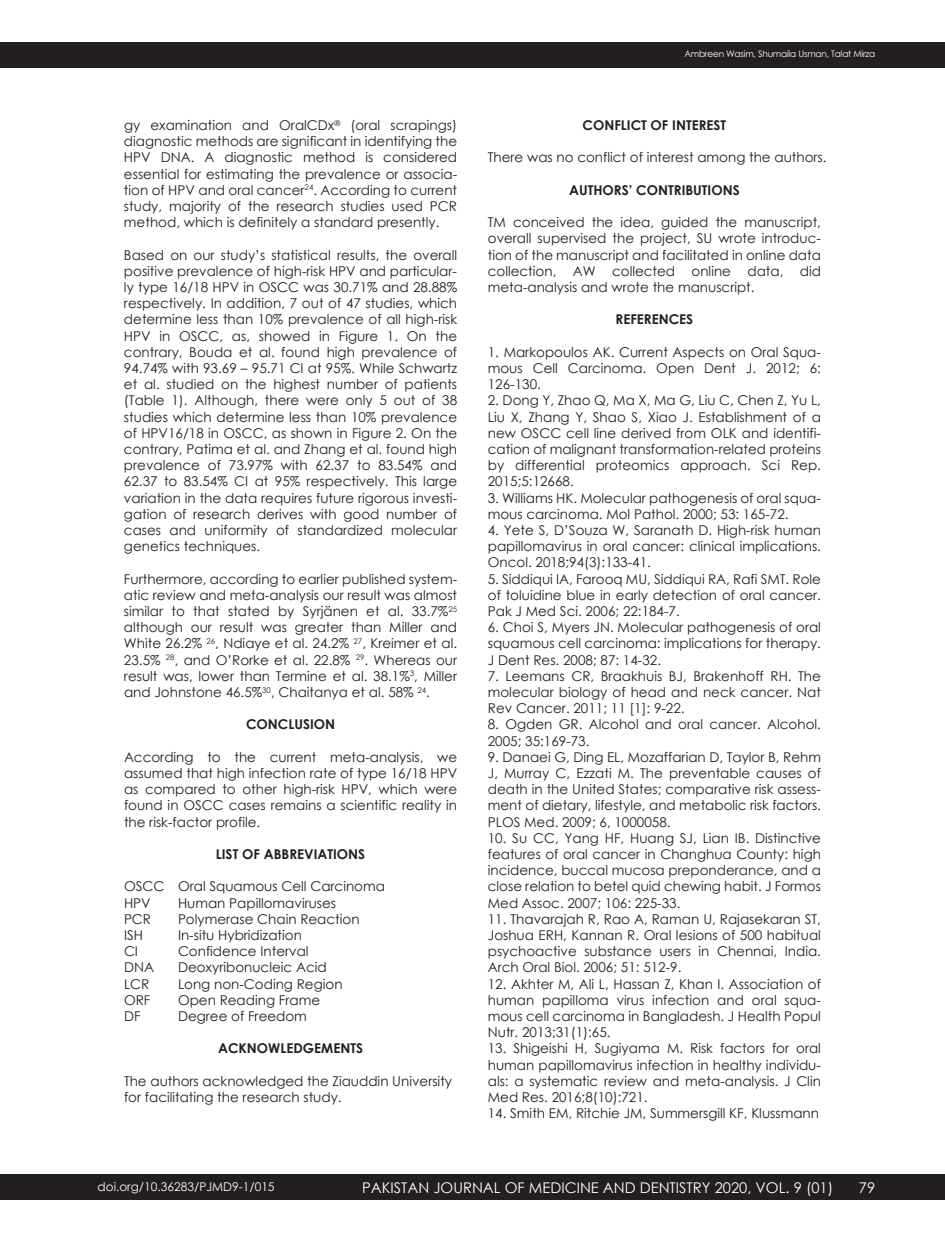
<style>
.page{position:relative;width:945px;height:1242px;background:#fff}
.page>*{position:absolute;margin:0;border:0;box-sizing:border-box;transform-origin:0 0}
.t1{font:14.7px "Century Gothic";color:#fff}
.t2{font:13.5px/16.2px "Century Gothic";color:#231f20;text-align:justify}
.t3{font:700 13.5px "Century Gothic";color:#231f20}
.t4{font:12px "Century Gothic";color:#fff}
.t5{font:9px "Century Gothic";letter-spacing:-.025em;color:#fff}
</style>
<div class="page">
<div style="left:0;top:42px;width:945px;height:26px;background:#231f20"></div>
<div style="left:0;top:1174px;width:945px;height:26px;background:#231f20"></div>
<p class="t2" style="left:124px;top:117px;width:335px">gy examination and OralCDx<sup>®</sup> (oral scrapings) diagnostic methods are significant in identifying the HPV DNA. A diagnostic method is considered essential for estimating the prevalence or associa&shy;tion of HPV and oral cancer<sup>24</sup>. According to current study, majority of the research studies used PCR method, which is definitely a standard presently.</p>
<p class="t2" style="left:124px;top:246px;width:335px">Based on our study’s statistical results, the overall positive prevalence of high-risk HPV and particular&shy;ly type 16/18 HPV in OSCC was 30.71% and 28.88% respectively. In addition, 7 out of 47 studies, which determine less than 10% prevalence of all high-risk HPV in OSCC, as, showed in Figure 1. On the contrary, Bouda et al. found high prevalence of 94.74% with 93.69 – 95.71 CI at 95%. While Schwartz et al. studied on the highest number of patients (Table 1). Although, there were only 5 out of 38 studies which determine less than 10% prevalence of HPV16/18 in OSCC, as shown in Figure 2. On the contrary, Patima et al. and Zhang et al. found high prevalence of 73.97% with 62.37 to 83.54% and 62.37 to 83.54% CI at 95% respectively. This large variation in the data requires future rigorous investi&shy;gation of research derives with good number of cases and uniformity of standardized molecular genetics techniques.</p>
<p class="t2" style="left:124px;top:570px;width:335px">Furthermore, according to earlier published system&shy;atic review and meta-analysis our result was almost similar to that stated by Syrjänen et al. 33.7%<sup>25 </sup>although our result was greater than Miller and White 26.2% <sup>26</sup>, Ndiaye et al. 24.2% <sup>27</sup>, Kreimer et al.<br>23.5% <sup>28</sup>, and O’Rorke et al. 22.8% <sup>29</sup>. Whereas our result was, lower than Termine et al. 38.1%<sup>3</sup>, Miller and Johnstone 46.5%<sup>30</sup>, Chaitanya et al. 58% <sup>24</sup>.</p>
<p class="t3" style="left:246px;top:716px;width:91px">CONCLUSION</p>
<p class="t2" style="left:124px;top:748px;width:335px">According to the current meta-analysis, we assumed that high infection rate of type 16/18 HPV as compared to other high-risk HPV, which were found in OSCC cases remains a scientific reality in the risk-factor profile.</p>
<p class="t3" style="left:216px;top:845px;width:151px">LIST OF ABBREVIATIONS</p>
<p class="t2" style="left:124px;top:878px;width:263px">OSCC Oral Squamous Cell Carcinoma<br>HPV</p>
<p class="t2" style="left:178px;top:894px;width:160px">Human Papillomaviruses</p>
<p class="t2" style="left:124px;top:910px;width:29px">PCR</p>
<p class="t2" style="left:178px;top:910px;width:183px">Polymerase Chain Reaction</p>
<p class="t2" style="left:124px;top:927px;width:20px">ISH</p>
<p class="t2" style="left:178px;top:927px;width:125px">In-situ Hybridization</p>
<p class="t2" style="left:124px;top:943px;width:16px">CI</p>
<p class="t2" style="left:178px;top:943px;width:132px">Confidence Interval</p>
<p class="t2" style="left:124px;top:959px;width:32px">DNA</p>
<p class="t2" style="left:178px;top:959px;width:150px">Deoxyribonucleic Acid</p>
<p class="t2" style="left:124px;top:975px;width:27px">LCR</p>
<p class="t2" style="left:178px;top:975px;width:166px">Long non-Coding Region</p>
<p class="t2" style="left:124px;top:991px;width:28px">ORF</p>
<p class="t2" style="left:178px;top:991px;width:144px">Open Reading Frame</p>
<p class="t2" style="left:124px;top:1008px;width:18px">DF</p>
<p class="t2" style="left:178px;top:1008px;width:130px">Degree of Freedom</p>
<p class="t3" style="left:218px;top:1040px;width:146px">ACKNOWLEDGEMENTS</p>
<p class="t2" style="left:124px;top:1072px;width:330px">The authors acknowledged the Ziauddin University for facilitating the research study.</p>
<p class="t5" style="left:684px;top:48px;width:192px">Ambreen Wasim, Shumaila Usman, Talat Mirza</p>
<p class="t3" style="left:583px;top:116px;width:145px">CONFLICT OF INTEREST</p>
<p class="t2" style="left:488px;top:149px;width:340px">There was no conflict of interest among the authors.</p>
<p class="t3" style="left:569px;top:181px;width:172px">AUTHORS’ CONTRIBUTIONS</p>
<p class="t2" style="left:488px;top:214px;width:335px">TM conceived the idea, guided the manuscript, overall supervised the project, SU wrote introduc&shy;tion of the manuscript and facilitated in online data collection, AW collected online data, did meta-analysis and wrote the manuscript.</p>
<p class="t3" style="left:616px;top:311px;width:79px">REFERENCES</p>
<p class="t2" style="left:488px;top:343px;width:335px">1. Markopoulos AK. Current Aspects on Oral Squa&shy;mous Cell Carcinoma. Open Dent J. 2012; 6:<br>126-130.</p>
<p class="t2" style="left:488px;top:392px;width:335px">2. Dong Y, Zhao Q, Ma X, Ma G, Liu C, Chen Z, Yu L, Liu X, Zhang Y, Shao S, Xiao J. Establishment of a new OSCC cell line derived from OLK and identifi&shy;cation of malignant transformation-related proteins by differential proteomics approach. Sci Rep.<br>2015;5:12668.</p>
<p class="t2" style="left:488px;top:489px;width:335px">3. Williams HK. Molecular pathogenesis of oral squa&shy;mous carcinoma. Mol Pathol. 2000; 53: 165-72.</p>
<p class="t2" style="left:488px;top:522px;width:335px">4. Yete S, D’Souza W, Saranath D. High-risk human papillomavirus in oral cancer: clinical implications.<br>Oncol. 2018;94(3):133-41.</p>
<p class="t2" style="left:488px;top:570px;width:335px">5. Siddiqui IA, Farooq MU, Siddiqui RA, Rafi SMT. Role of toluidine blue in early detection of oral cancer.<br>Pak J Med Sci. 2006; 22:184-7.</p>
<p class="t2" style="left:488px;top:619px;width:335px">6. Choi S, Myers JN. Molecular pathogenesis of oral squamous cell carcinoma: implications for therapy.<br>J Dent Res. 2008; 87: 14-32.</p>
<p class="t2" style="left:488px;top:667px;width:335px">7. Leemans CR, Braakhuis BJ, Brakenhoff RH. The molecular biology of head and neck cancer. Nat Rev Cancer. 2011; 11 [1]: 9-22.</p>
<p class="t2" style="left:488px;top:716px;width:335px">8. Ogden GR. Alcohol and oral cancer. Alcohol.<br>2005; 35:169-73.</p>
<p class="t2" style="left:488px;top:748px;width:335px">9. Danaei G, Ding EL, Mozaffarian D, Taylor B, Rehm J, Murray C, Ezzati M. The preventable causes of death in the United States; comparative risk assess&shy;ment of dietary, lifestyle, and metabolic risk factors.<br>PLOS Med. 2009; 6, 1000058.</p>
<p class="t2" style="left:488px;top:829px;width:335px">10. Su CC, Yang HF, Huang SJ, Lian IB. Distinctive features of oral cancer in Changhua County: high incidence, buccal mucosa preponderance, and a close relation to betel quid chewing habit. J Formos Med Assoc. 2007; 106: 225-33.</p>
<p class="t2" style="left:488px;top:910px;width:335px">11. Thavarajah R, Rao A, Raman U, Rajasekaran ST, Joshua ERH, Kannan R. Oral lesions of 500 habitual psychoactive substance users in Chennai, India.<br>Arch Oral Biol. 2006; 51: 512-9.</p>
<p class="t2" style="left:488px;top:975px;width:335px">12. Akhter M, Ali L, Hassan Z, Khan I. Association of human papilloma virus infection and oral squa&shy;mous cell carcinoma in Bangladesh. J Health Popul Nutr. 2013;31(1):65.</p>
<p class="t2" style="left:488px;top:1040px;width:335px">13. Shigeishi H, Sugiyama M. Risk factors for oral human papillomavirus infection in healthy individu&shy;als: a systematic review and meta-analysis. J Clin Med Res. 2016;8(10):721.</p>
<p class="t2" style="left:488px;top:1105px;width:333px">14. Smith EM, Ritchie JM, Summersgill KF, Klussmann</p>
<p class="t4" style="left:98px;top:1178px;width:179px">doi.org/10.36283/PJMD9-1/015</p>
<p class="t1" style="left:362px;top:1178px;width:473px">PAKISTAN JOURNAL OF MEDICINE AND DENTISTRY 2020, VOL. 9 (01)</p>
<p class="t1" style="left:859px;top:1178px;width:18px">79</p>
</div>
